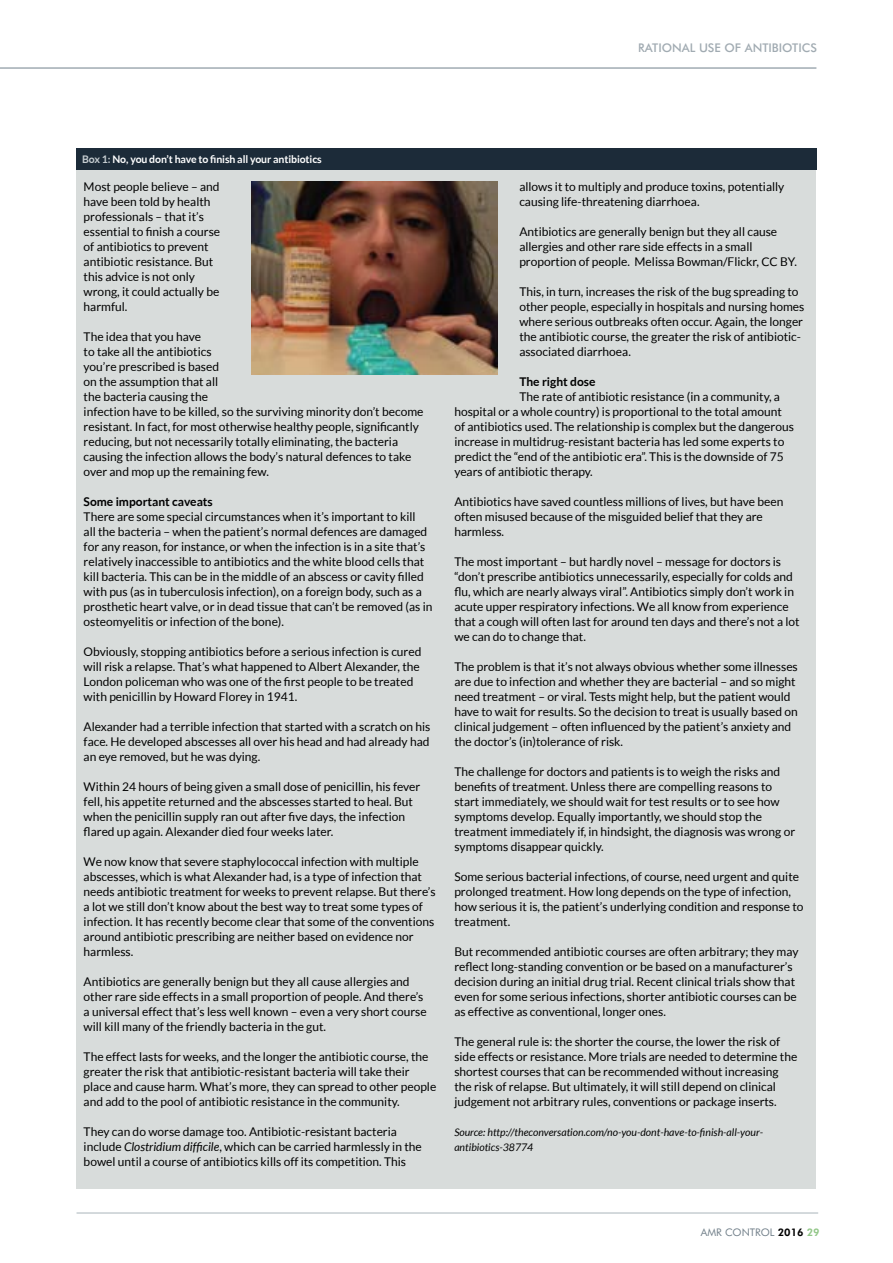
<style>
.page{position:relative;width:893px;height:1263px;background:#fff}
.page>*{position:absolute;margin:0;border:0;box-sizing:border-box;transform-origin:0 0}
.t1{font:12px/15px "Lato";color:#000}
.t2{font:700 12px "Lato";color:#000}
.t3{font:500 12px "Futura BT";color:#a1abb2}
.t4{font:italic 10.5px/15px "Lato";color:#000}
.t5{font:700 10.5px "Lato";letter-spacing:-.01em;color:#fff}
.t6{font:10.5px "Futura BT";color:#72808a}
.s1{color:#c6cdd1}
.s2{font-style:italic}
.s3{font-weight:800;color:#000}
.s4{font-weight:800;color:#93c789}
</style>
<div class="page">
<hr style="left:0;top:67px;width:816px;height:2px;background:#a1abb2">
<hr style="left:77px;top:1212px;width:741px;height:2px;background:#c6cdd1">
<div style="left:76px;top:157px;width:740px;height:1031px;background:#d8dcdb"></div>
<div style="left:76px;top:149px;width:741px;height:21px;background:#1c2b39"></div>
<img style="left:252px;top:181px;width:245px;height:193px">
<p class="t3" style="left:638px;top:40px;width:180px">RATIONAL USE OF ANTIBIOTICS</p>
<p class="t5" style="left:82px;top:153px;width:241px"><span class="s1">Box 1:</span> No, you don’t have to finish all your antibiotics</p>
<p class="t1" style="left:84px;top:179px;width:138px">Most people believe – and have been told by health professionals – that it’s essential to finish a course of antibiotics to prevent antibiotic resistance. But this advice is not only wrong, it could actually be harmful.</p>
<p class="t1" style="left:84px;top:329px;width:341px">The idea that you have<br>to take all the antibiotics<br>you’re prescribed is based<br>on the assumption that all<br>the bacteria causing the<br>infection have to be killed, so the surviving minority don’t become resistant. In fact, for most otherwise healthy people, significantly reducing, but not necessarily totally eliminating, the bacteria causing the infection allows the body’s natural defences to take over and mop up the remaining few.</p>
<p class="t2" style="left:84px;top:495px;width:131px">Some important caveats</p>
<p class="t1" style="left:84px;top:509px;width:350px">There are some special circumstances when it’s important to kill<br>all the bacteria – when the patient’s normal defences are damaged for any reason, for instance, or when the infection is in a site that’s relatively inaccessible to antibiotics and the white blood cells that kill bacteria. This can be in the middle of an abscess or cavity filled with pus (as in tuberculosis infection), on a foreign body, such as a prosthetic heart valve, or in dead tissue that can’t be removed (as in osteomyelitis or infection of the bone).</p>
<p class="t1" style="left:84px;top:644px;width:339px">Obviously, stopping antibiotics before a serious infection is cured will risk a relapse. That’s what happened to Albert Alexander, the London policeman who was one of the first people to be treated with penicillin by Howard Florey in 1941.</p>
<p class="t1" style="left:84px;top:719px;width:348px;text-align:justify">Alexander had a terrible infection that started with a scratch on his face. He developed abscesses all over his head and had already had an eye removed, but he was dying.</p>
<p class="t1" style="left:84px;top:779px;width:338px">Within 24 hours of being given a small dose of penicillin, his fever fell, his appetite returned and the abscesses started to heal. But when the penicillin supply ran out after five days, the infection flared up again. Alexander died four weeks later.</p>
<p class="t1" style="left:84px;top:854px;width:353px">We now know that severe staphylococcal infection with multiple abscesses, which is what Alexander had, is a type of infection that needs antibiotic treatment for weeks to prevent relapse. But there’s a lot we still don’t know about the best way to treat some types of infection. It has recently become clear that some of the conventions around antibiotic prescribing are neither based on evidence nor harmless.</p>
<p class="t1" style="left:84px;top:974px;width:345px">Antibiotics are generally benign but they all cause allergies and other rare side effects in a small proportion of people. And there’s a universal effect that’s less well known – even a very short course will kill many of the friendly bacteria in the gut.</p>
<p class="t1" style="left:84px;top:1049px;width:354px">The effect lasts for weeks, and the longer the antibiotic course, the greater the risk that antibiotic-resistant bacteria will take their place and cause harm. What’s more, they can spread to other people and add to the pool of antibiotic resistance in the community.</p>
<p class="t1" style="left:84px;top:1124px;width:340px">They can do worse damage too. Antibiotic-resistant bacteria include <span class="s2">Clostridium difficile</span>, which can be carried harmlessly in the bowel until a course of antibiotics kills off its competition. This</p>
<p class="t1" style="left:519px;top:179px;width:267px">allows it to multiply and produce toxins, potentially causing life-threatening diarrhoea.</p>
<p class="t1" style="left:519px;top:224px;width:279px">Antibiotics are generally benign but they all cause allergies and other rare side effects in a small proportion of people. Melissa Bowman/Flickr, CC BY.</p>
<p class="t1" style="left:519px;top:284px;width:286px">This, in turn, increases the risk of the bug spreading to other people, especially in hospitals and nursing homes where serious outbreaks often occur. Again, the longer the antibiotic course, the greater the risk of antibiotic&shy;associated diarrhoea.</p>
<p class="t2" style="left:519px;top:375px;width:78px">The right dose</p>
<p class="t1" style="left:454px;top:389px;width:341px;text-indent:65px">The rate of antibiotic resistance (in a community, a hospital or a whole country) is proportional to the total amount of antibiotics used. The relationship is complex but the dangerous increase in multidrug-resistant bacteria has led some experts to predict the “end of the antibiotic era”. This is the downside of 75 years of antibiotic therapy.</p>
<p class="t1" style="left:454px;top:494px;width:331px">Antibiotics have saved countless millions of lives, but have been often misused because of the misguided belief that they are harmless.</p>
<p class="t1" style="left:454px;top:554px;width:347px">The most important – but hardly novel – message for doctors is “don’t prescribe antibiotics unnecessarily, especially for colds and flu, which are nearly always viral”. Antibiotics simply don’t work in acute upper respiratory infections. We all know from experience that a cough will often last for around ten days and there’s not a lot we can do to change that.</p>
<p class="t1" style="left:454px;top:659px;width:345px">The problem is that it’s not always obvious whether some illnesses are due to infection and whether they are bacterial – and so might need treatment – or viral. Tests might help, but the patient would have to wait for results. So the decision to treat is usually based on clinical judgement – often influenced by the patient’s anxiety and the doctor’s (in)tolerance of risk.</p>
<p class="t1" style="left:454px;top:764px;width:342px">The challenge for doctors and patients is to weigh the risks and benefits of treatment. Unless there are compelling reasons to start immediately, we should wait for test results or to see how symptoms develop. Equally importantly, we should stop the treatment immediately if, in hindsight, the diagnosis was wrong or symptoms disappear quickly.</p>
<p class="t1" style="left:454px;top:869px;width:351px">Some serious bacterial infections, of course, need urgent and quite prolonged treatment. How long depends on the type of infection, how serious it is, the patient’s underlying condition and response to treatment.</p>
<p class="t1" style="left:454px;top:944px;width:346px">But recommended antibiotic courses are often arbitrary; they may reflect long-standing convention or be based on a manufacturer’s decision during an initial drug trial. Recent clinical trials show that even for some serious infections, shorter antibiotic courses can be as effective as conventional, longer ones.</p>
<p class="t1" style="left:454px;top:1034px;width:344px">The general rule is: the shorter the course, the lower the risk of side effects or resistance. More trials are needed to determine the shortest courses that can be recommended without increasing the risk of relapse. But ultimately, it will still depend on clinical judgement not arbitrary rules, conventions or package inserts.</p>
<p class="t4" style="left:454px;top:1125px;width:310px">Source: http://theconversation.com/no-you-dont-have-to-finish-all-your&shy;antibiotics-38774</p>
<p class="t6" style="left:701px;top:1226px;width:120px">AMR CONTROL <span class="s3">2016</span> <span class="s4">29</span></p>
</div>
